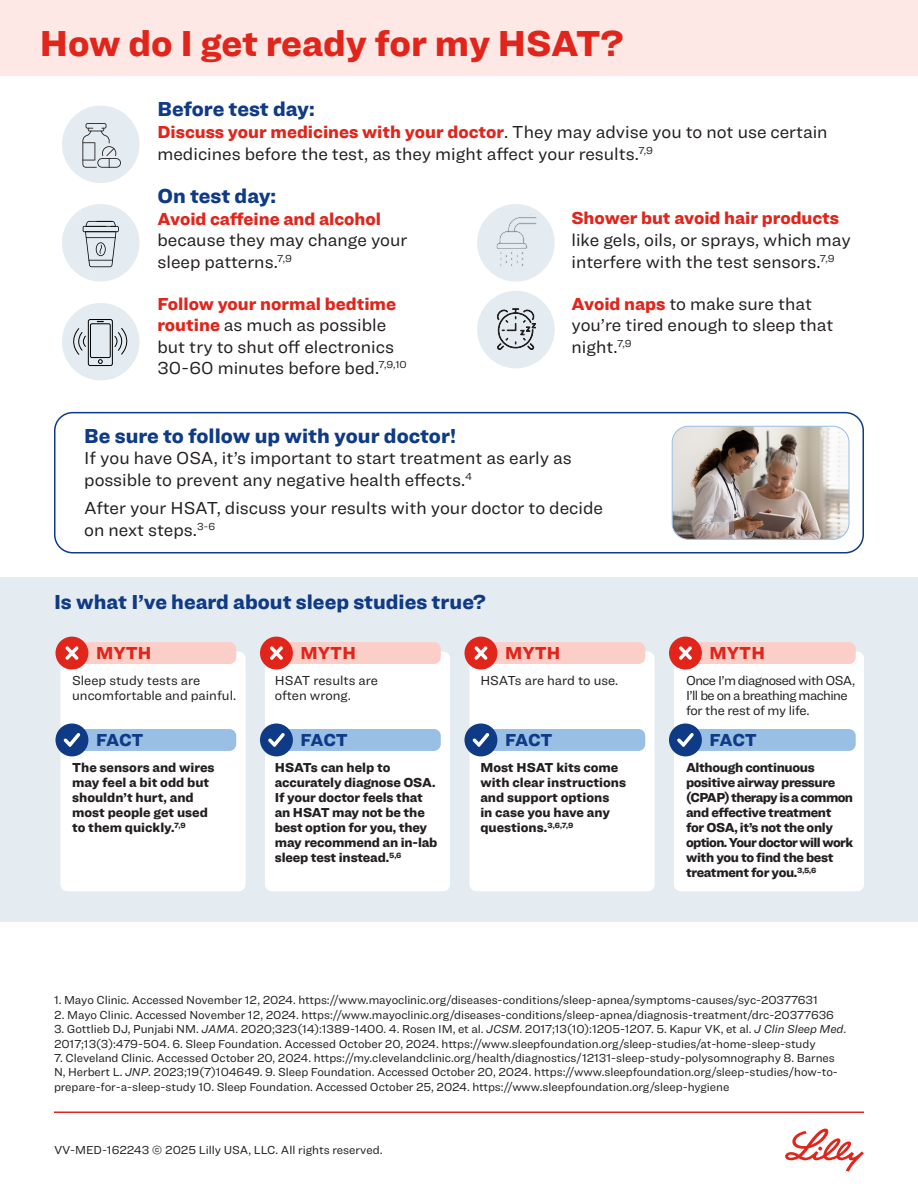
<style>
.page{position:relative;width:918px;height:1188px;background:#fff}
.page>*{position:absolute;margin:0;border:0;box-sizing:border-box;transform-origin:0 0}
.t1{font:900 37.5px "Ringside";letter-spacing:-.005em;color:#e1251b}
.t2{font:900 21px "Ringside";color:#0f3a85}
.t3{font:18px/21.6px "Ringside";color:#231f20}
.t4{font:900 18px "Ringside";color:#e1251b}
.t5{font:900 18px "Ringside";letter-spacing:-.02em;color:#0f3a85}
.t6{font:900 13.5px/15px "Ringside";letter-spacing:-.01em;color:#231f20}
.t7{font:900 13.5px/15px "Ringside";letter-spacing:-.03em;color:#231f20}
.t8{font:13.5px/15px "Ringside";letter-spacing:-.01em;color:#231f20}
.t9{font:13.5px/15px "Ringside";letter-spacing:-.04em;color:#231f20}
.t10{font:12px/14.4px "Ringside";letter-spacing:-.005em;color:#231f20}
.s1{font-weight:900;color:#e1251b}
.s2{font-style:italic}
</style>
<div class="page">
<hr style="left:54px;top:1112px;width:810px;height:1px;background:#e1251b">
<svg style="left:785px;top:1129px;width:79px;height:43px"></svg>
<div style="left:0;top:578px;width:918px;height:344px;background:#e4ebf1"></div>
<div style="left:61px;top:652px;width:185px;height:239px;background:#fff;border-radius:7px"></div>
<div style="left:71px;top:642px;width:165px;height:22px;background:#fbcfc8;border-radius:7px"></div>
<div style="left:71px;top:729px;width:165px;height:22px;background:#99bfe5;border-radius:7px"></div>
<div style="left:56px;top:724px;width:32px;height:32px;background:#0f3a85;border-radius:50%"></div>
<svg style="left:64px;top:733px;width:16px;height:14px"></svg>
<div style="left:55px;top:637px;width:33px;height:33px;background:#e1251b;border-radius:50%"></div>
<svg style="left:66px;top:646px;width:12px;height:14px"></svg>
<div style="left:265px;top:652px;width:185px;height:239px;background:#fff;border-radius:7px"></div>
<div style="left:276px;top:642px;width:165px;height:22px;background:#fbcfc8;border-radius:7px"></div>
<div style="left:276px;top:729px;width:165px;height:22px;background:#99bfe5;border-radius:7px"></div>
<div style="left:260px;top:724px;width:33px;height:32px;background:#0f3a85;border-radius:50%"></div>
<svg style="left:268px;top:733px;width:17px;height:14px"></svg>
<div style="left:260px;top:637px;width:33px;height:33px;background:#e1251b;border-radius:50%"></div>
<svg style="left:270px;top:646px;width:13px;height:14px"></svg>
<div style="left:470px;top:652px;width:185px;height:239px;background:#fff;border-radius:7px"></div>
<div style="left:480px;top:642px;width:165px;height:22px;background:#fbcfc8;border-radius:7px"></div>
<div style="left:480px;top:729px;width:165px;height:22px;background:#99bfe5;border-radius:7px"></div>
<div style="left:465px;top:724px;width:32px;height:32px;background:#0f3a85;border-radius:50%"></div>
<svg style="left:473px;top:733px;width:16px;height:14px"></svg>
<div style="left:464px;top:637px;width:33px;height:33px;background:#e1251b;border-radius:50%"></div>
<svg style="left:475px;top:646px;width:12px;height:14px"></svg>
<div style="left:674px;top:652px;width:190px;height:239px;background:#fff;border-radius:7px"></div>
<div style="left:685px;top:642px;width:171px;height:22px;background:#fbcfc8;border-radius:7px"></div>
<div style="left:685px;top:729px;width:171px;height:22px;background:#99bfe5;border-radius:7px"></div>
<div style="left:669px;top:724px;width:33px;height:32px;background:#0f3a85;border-radius:50%"></div>
<svg style="left:677px;top:733px;width:17px;height:14px"></svg>
<div style="left:669px;top:637px;width:33px;height:33px;background:#e1251b;border-radius:50%"></div>
<svg style="left:679px;top:646px;width:13px;height:14px"></svg>
<div style="left:0;top:0;width:918px;height:76px;background:#fde8e5"></div>
<div style="left:54px;top:412px;width:810px;height:141px;border:2px solid #0f3a85;border-radius:18px"></div>
<img style="left:672px;top:426px;width:177px;height:113px">
<div style="left:672px;top:426px;width:177px;height:113px;border:1px solid #99bfe5;border-radius:16px"></div>
<div style="left:477px;top:291px;width:78px;height:77px;background:#e4ebf1;border-radius:50%"></div>
<svg style="left:497px;top:309px;width:39px;height:41px"></svg>
<div style="left:62px;top:204px;width:78px;height:78px;background:#e4ebf1;border-radius:50%"></div>
<svg style="left:83px;top:221px;width:36px;height:46px"></svg>
<div style="left:477px;top:204px;width:78px;height:78px;background:#e4ebf1;border-radius:50%"></div>
<svg style="left:496px;top:217px;width:41px;height:49px"></svg>
<div style="left:62px;top:303px;width:78px;height:77px;background:#e4ebf1;border-radius:50%"></div>
<div style="left:62px;top:106px;width:78px;height:77px;background:#e4ebf1;border-radius:50%"></div>
<svg style="left:82px;top:123px;width:39px;height:45px"></svg>
<div style="left:88px;top:319px;width:25px;height:47px;border:1px solid #000;border-radius:2px"></div>
<svg style="left:67px;top:321px;width:61px;height:43px"></svg>
<p class="t1" style="left:40px;top:15px;width:585px">How do I get ready for my HSAT?</p>
<p class="t2" style="left:158px;top:94px;width:159px">Before test day:</p>
<p class="t3" style="left:158px;top:121px;width:672px"><span class="s1">Discuss your medicines with your doctor</span>. They may advise you to not use certain medicines before the test, as they might affect your results.<sup>7,9</sup></p>
<p class="t2" style="left:158px;top:180px;width:120px">On test day:</p>
<p class="t3" style="left:158px;top:207px;width:251px"><span class="s1">Avoid caffeine and alcohol </span>because they may change your sleep patterns.<sup>7,9</sup></p>
<p class="t3" style="left:158px;top:292px;width:251px"><span class="s1">Follow your normal bedtime routine</span> as much as possible but try to shut off electronics<br>30-60 minutes before bed.<sup>7,9,10</sup></p>
<p class="t3" style="left:572px;top:207px;width:281px"><span class="s1">Shower but avoid hair products </span>like gels, oils, or sprays, which may interfere with the test sensors.<sup>7,9</sup></p>
<p class="t3" style="left:572px;top:292px;width:263px"><span class="s1">Avoid naps</span> to make sure that you’re tired enough to sleep that night.<sup>7,9</sup></p>
<p class="t2" style="left:84px;top:420px;width:373px">Be sure to follow up with your doctor!</p>
<p class="t3" style="left:84px;top:447px;width:489px">If you have OSA, it’s important to start treatment as early as possible to prevent any negative health effects.<sup>4</sup></p>
<p class="t3" style="left:84px;top:497px;width:520px">After your HSAT, discuss your results with your doctor to decide on next steps.<sup>3-6</sup></p>
<p class="t2" style="left:54px;top:586px;width:433px">Is what I’ve heard about sleep studies true?</p>
<p class="t4" style="left:96px;top:639px;width:57px">MYTH</p>
<p class="t4" style="left:301px;top:639px;width:57px">MYTH</p>
<p class="t4" style="left:505px;top:639px;width:57px">MYTH</p>
<p class="t4" style="left:710px;top:639px;width:57px">MYTH</p>
<p class="t8" style="left:72px;top:672px;width:166px">Sleep study tests are uncomfortable and painful.</p>
<p class="t8" style="left:275px;top:672px;width:105px">HSAT results are often wrong.</p>
<p class="t8" style="left:480px;top:672px;width:140px">HSATs are hard to use.</p>
<p class="t9" style="left:686px;top:672px;width:171px">Once I’m diagnosed with OSA,<br>I’ll be on a breathing machine for the rest of my life.</p>
<p class="t5" style="left:96px;top:726px;width:49px">FACT</p>
<p class="t6" style="left:72px;top:760px;width:144px">The sensors and wires may feel a bit odd but shouldn’t hurt, and most people get used to them quickly.<sup>7,9</sup></p>
<p class="t5" style="left:301px;top:726px;width:49px">FACT</p>
<p class="t5" style="left:505px;top:726px;width:49px">FACT</p>
<p class="t5" style="left:710px;top:726px;width:49px">FACT</p>
<p class="t6" style="left:275px;top:760px;width:164px">HSATs can help to accurately diagnose OSA.<br>If your doctor feels that an HSAT may not be the best option for you, they may recommend an in-lab sleep test instead.<sup>5,6</sup></p>
<p class="t6" style="left:480px;top:760px;width:147px">Most HSAT kits come with clear instructions and support options<br>in case you have any questions.<sup>3,6,7,9</sup></p>
<p class="t7" style="left:686px;top:760px;width:169px">Although continuous positive airway pressure (CPAP) therapy is a common and effective treatment<br>for OSA, it’s not the only option. Your doctor will work with you to find the best treatment for you.<sup>3,5,6</sup></p>
<p class="t10" style="left:54px;top:993px;width:765px">1. Mayo Clinic. Accessed November 12, 2024. https://www.mayoclinic.org/diseases-conditions/sleep-apnea/symptoms-causes/syc-20377631</p>
<p class="t10" style="left:54px;top:1007px;width:782px">2. Mayo Clinic. Accessed November 12, 2024. https://www.mayoclinic.org/diseases-conditions/sleep-apnea/diagnosis-treatment/drc-20377636</p>
<p class="t10" style="left:54px;top:1022px;width:794px">3. Gottlieb DJ, Punjabi NM. <span class="s2">JAMA</span>. 2020;323(14):1389-1400. 4. Rosen IM, et al. <span class="s2">JCSM</span>. 2017;13(10):1205-1207. 5. Kapur VK, et al. <span class="s2">J Clin Sleep Med</span>.<br>2017;13(3):479-504. 6. Sleep Foundation. Accessed October 20, 2024. https://www.sleepfoundation.org/sleep-studies/at-home-sleep-study</p>
<p class="t10" style="left:54px;top:1051px;width:786px">7. Cleveland Clinic. Accessed October 20, 2024. https://my.clevelandclinic.org/health/diagnostics/12131-sleep-study-polysomnography 8. Barnes<br>N, Herbert L. <span class="s2">JNP</span>. 2023;19(7)104649. 9. Sleep Foundation. Accessed October 20, 2024. https://www.sleepfoundation.org/sleep-studies/how-to&shy;prepare-for-a-sleep-study 10. Sleep Foundation. Accessed October 25, 2024. https://www.sleepfoundation.org/sleep-hygiene</p>
<p class="t10" style="left:54px;top:1142px;width:330px">VV-MED-162243 © 2025 Lilly USA, LLC. All rights reserved.</p>
</div>
